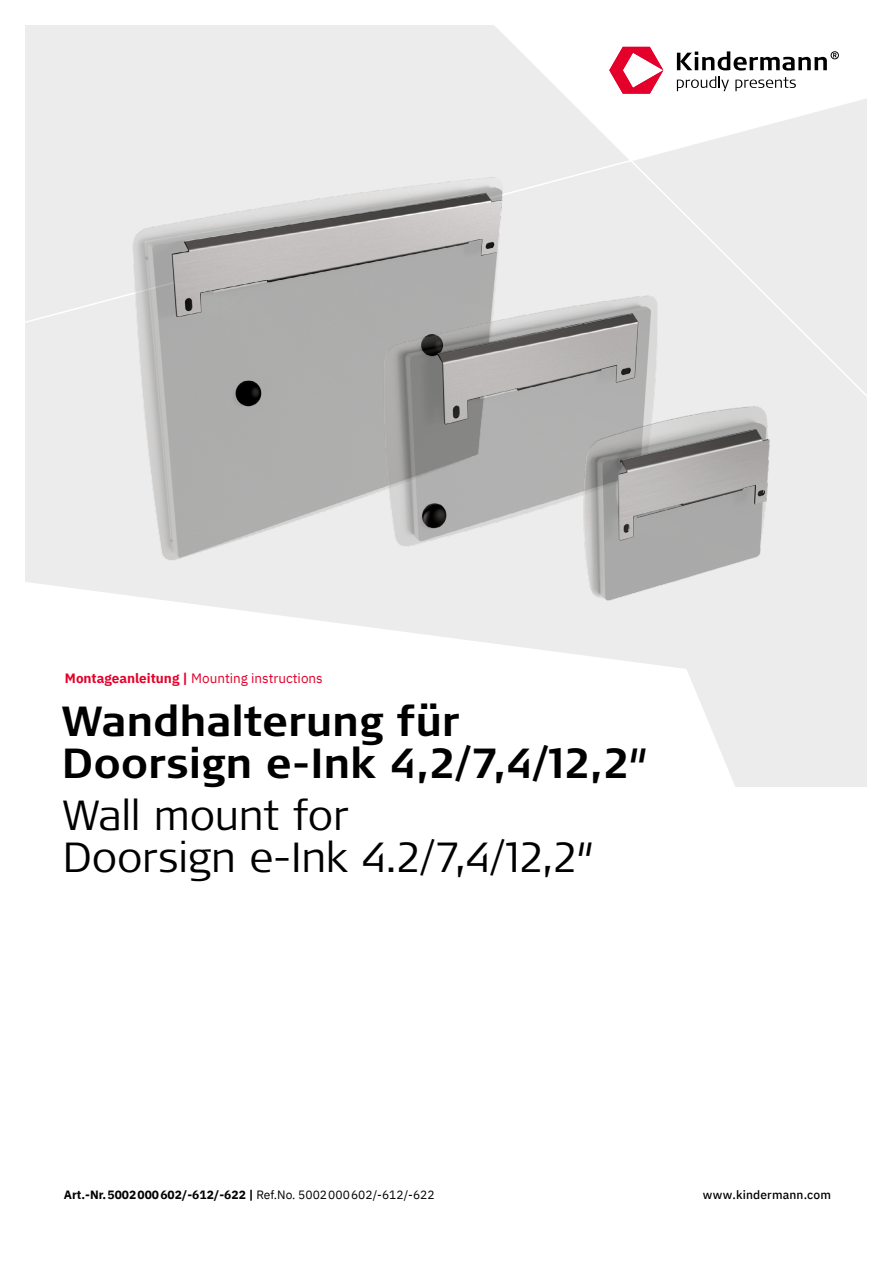
<style>
.page{position:relative;width:893px;height:1263px;background:#fff}
.page>*{position:absolute;margin:0;border:0;box-sizing:border-box;transform-origin:0 0}
.t1{font:500 42px/42px "Signa";letter-spacing:-.005em;color:#000}
.t2{font:300 42px/42px "Signa";letter-spacing:-.01em;color:#000}
.t3{font:13.5px "IBM Plex Sans";color:#e4002b}
.t4{font:700 12px "IBM Plex Sans";color:#000}
.t5{font:500 12px "IBM Plex Sans";letter-spacing:.015em;color:#000}
.s1{font-weight:700}
.s2{font-family:"IBM Plex Sans"}
.s3{font-family:"IBM Plex Sans";font-weight:400}
.s4{font-weight:400}
</style>
<div class="page">
<div style="left:26px;top:26px;width:841px;height:761px;background:#ececec"></div>
<svg style="left:460px;top:25px;width:407px;height:372px"></svg>
<svg style="left:25px;top:85px;width:842px;height:268px"></svg>
<svg style="left:25px;top:579px;width:710px;height:208px;fill:#fff"></svg>
<img style="left:85px;top:143px;width:462px;height:462px">
<img style="left:362px;top:276px;width:316px;height:290px">
<img style="left:558px;top:396px;width:229px;height:220px">
<p class="t3" style="left:65px;top:668px;width:259px"><span class="s1">Montageanleitung |</span> Mounting instructions</p>
<h1 class="t1" style="left:62px;top:698px;width:587px">Wandhalterung für<br>Doorsign e-Ink 4,2/7,4/12,2<span class="s2">″</span></h1>
<h1 class="t2" style="left:63px;top:792px;width:533px">Wall mount for<br>Doorsign e-Ink 4.2/7,4/12,2<span class="s3">″</span></h1>
<p class="t4" style="left:64px;top:1185px;width:372px">Art.-Nr.5002000602/-612/-622 | <span class="s4">Ref.No. 5002000602/-612/-622</span></p>
<p class="t5" style="left:703px;top:1185px;width:130px">www.kindermann.com</p>
</div>
